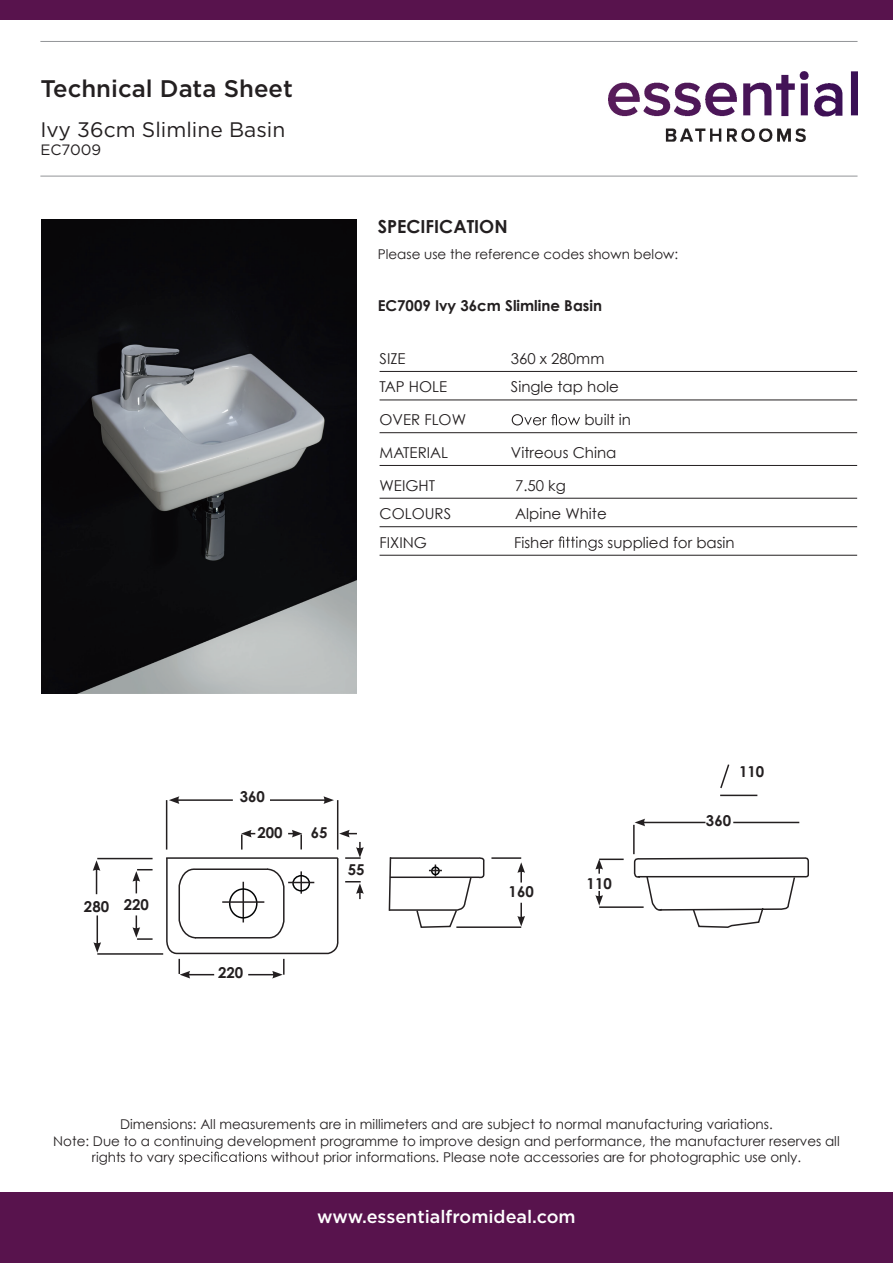
<style>
.page{position:relative;width:893px;height:1263px;background:#fff}
.page>*{position:absolute;margin:0;border:0;box-sizing:border-box;transform-origin:0 0}
.t1{font:500 24px "Gotham HTF";color:#231f20}
.t2{font:21px "Gotham HTF";color:#231f20}
.t3{font:500 18px "Gotham HTF";color:#fff}
.t4{font:700 18px "Century Gothic";color:#231f20}
.t5{font:15px "Century Gothic";color:#231f20}
.t6{font:700 15px "Century Gothic";color:#231f20}
.t7{font:15px "Gotham HTF";color:#231f20}
.t8{font:13.5px "Century Gothic";color:#231f20}
</style>
<div class="page">
<hr style="left:40px;top:41px;width:817px;height:1px;background:#939598">
<div style="left:0;top:1193px;width:893px;height:70px;background:#58134d"></div>
<hr style="left:40px;top:176px;width:817px;height:1px;background:#939598">
<div style="left:0;top:0;width:893px;height:20px;background:#58134d"></div>
<img style="left:608px;top:71px;width:249px;height:70px">
<svg style="left:720px;top:764px;width:10px;height:25px"></svg>
<hr style="left:720px;top:795px;width:37px;height:1px;background:#231f20">
<svg style="left:179px;top:1152px;width:88px;height:12px"></svg>
<hr style="left:380px;top:371px;width:477px;height:1px;background:#231f20">
<hr style="left:380px;top:400px;width:477px;height:1px;background:#231f20">
<hr style="left:380px;top:432px;width:477px;height:1px;background:#231f20">
<hr style="left:380px;top:465px;width:477px;height:1px;background:#231f20">
<hr style="left:380px;top:498px;width:477px;height:1px;background:#231f20">
<hr style="left:380px;top:526px;width:477px;height:1px;background:#231f20">
<hr style="left:380px;top:555px;width:477px;height:1px;background:#231f20">
<svg style="left:512px;top:414px;width:68px;height:11px"></svg>
<svg style="left:558px;top:536px;width:45px;height:15px"></svg>
<img style="left:41px;top:220px;width:315px;height:473px">
<hr style="left:166px;top:800px;width:1px;height:49px;background:#231f20">
<hr style="left:337px;top:800px;width:1px;height:49px;background:#231f20">
<hr style="left:177px;top:799px;width:56px;height:2px;background:#231f20">
<svg style="left:169px;top:796px;width:10px;height:8px"></svg>
<hr style="left:270px;top:799px;width:56px;height:2px;background:#231f20">
<svg style="left:323px;top:796px;width:11px;height:8px"></svg>
<hr style="left:97px;top:858px;width:56px;height:1px;background:#231f20">
<hr style="left:97px;top:953px;width:66px;height:2px;background:#231f20">
<svg style="left:93px;top:860px;width:7px;height:34px"></svg>
<svg style="left:93px;top:915px;width:8px;height:38px"></svg>
<svg style="left:133px;top:869px;width:20px;height:24px"></svg>
<svg style="left:133px;top:915px;width:20px;height:25px"></svg>
<svg style="left:165px;top:830px;width:199px;height:148px"></svg>
<hr style="left:491px;top:857px;width:30px;height:2px;background:#231f20">
<hr style="left:456px;top:926px;width:65px;height:2px;background:#231f20">
<hr style="left:643px;top:822px;width:62px;height:1px;background:#231f20">
<svg style="left:635px;top:819px;width:10px;height:7px"></svg>
<hr style="left:733px;top:822px;width:66px;height:1px;background:#231f20">
<hr style="left:633px;top:825px;width:2px;height:29px;background:#231f20">
<hr style="left:599px;top:858px;width:25px;height:2px;background:#231f20">
<hr style="left:599px;top:906px;width:45px;height:2px;background:#231f20">
<svg style="left:517px;top:862px;width:8px;height:20px"></svg>
<svg style="left:517px;top:903px;width:8px;height:23px"></svg>
<svg style="left:633px;top:857px;width:176px;height:71px"></svg>
<svg style="left:595px;top:859px;width:8px;height:15px"></svg>
<svg style="left:595px;top:891px;width:8px;height:15px"></svg>
<svg style="left:388px;top:857px;width:97px;height:71px"></svg>
<h1 class="t1" style="left:40px;top:74px;width:254px">Technical Data Sheet</h1>
<h2 class="t2" style="left:40px;top:118px;width:246px">Ivy 36cm Slimline Basin</h2>
<p class="t7" style="left:40px;top:141px;width:62px">EC7009</p>
<h3 class="t4" style="left:378px;top:213px;width:131px">SPECIFICATION</h3>
<p class="t8" style="left:378px;top:244px;width:302px">Please use the reference codes shown below:</p>
<p class="t6" style="left:378px;top:294px;width:226px">EC7009 Ivy 36cm Slimline Basin</p>
<p class="t5" style="left:380px;top:348px;width:28px">SIZE</p>
<p class="t5" style="left:511px;top:348px;width:95px">360 x 280mm</p>
<p class="t5" style="left:380px;top:376px;width:69px">TAP HOLE</p>
<p class="t5" style="left:511px;top:376px;width:110px">Single tap hole</p>
<p class="t5" style="left:380px;top:409px;width:88px">OVER FLOW</p>
<p class="t5" style="left:584px;top:409px;width:48px">built in</p>
<p class="t5" style="left:380px;top:442px;width:70px">MATERIAL</p>
<p class="t5" style="left:511px;top:442px;width:107px">Vitreous China</p>
<p class="t5" style="left:380px;top:475px;width:57px">WEIGHT</p>
<p class="t5" style="left:515px;top:475px;width:52px">7.50 kg</p>
<p class="t5" style="left:380px;top:503px;width:73px">COLOURS</p>
<p class="t5" style="left:515px;top:503px;width:93px">Alpine White</p>
<p class="t5" style="left:380px;top:532px;width:49px">FIXING</p>
<p class="t5" style="left:514px;top:532px;width:41px">Fisher</p>
<p class="t5" style="left:608px;top:532px;width:129px">supplied for basin</p>
<p class="t6" style="left:84px;top:894px;width:66px">280 220</p>
<p class="t6" style="left:240px;top:785px;width:27px">360</p>
<p class="t6" style="left:257px;top:821px;width:27px">200</p>
<p class="t6" style="left:311px;top:821px;width:18px">65</p>
<p class="t6" style="left:348px;top:858px;width:18px">55</p>
<p class="t6" style="left:218px;top:961px;width:27px">220</p>
<p class="t6" style="left:509px;top:880px;width:27px">160</p>
<p class="t6" style="left:587px;top:872px;width:27px">110</p>
<p class="t6" style="left:739px;top:760px;width:27px">110</p>
<p class="t6" style="left:706px;top:809px;width:27px">360</p>
<p class="t8" style="left:120px;top:1115px;width:654px">Dimensions: All measurements are in millimeters and are subject to normal manufacturing variations.</p>
<p class="t8" style="left:53px;top:1131px;width:788px">Note: Due to a continuing development programme to improve design and performance, the manufacturer reserves all</p>
<p class="t8" style="left:92px;top:1147px;width:84px">rights to vary</p>
<p class="t8" style="left:271px;top:1147px;width:532px">without prior informations. Please note accessories are for photographic use only.</p>
<h3 class="t3" style="left:317px;top:1206px;width:260px">www.essentialfromideal.com</h3>
</div>
